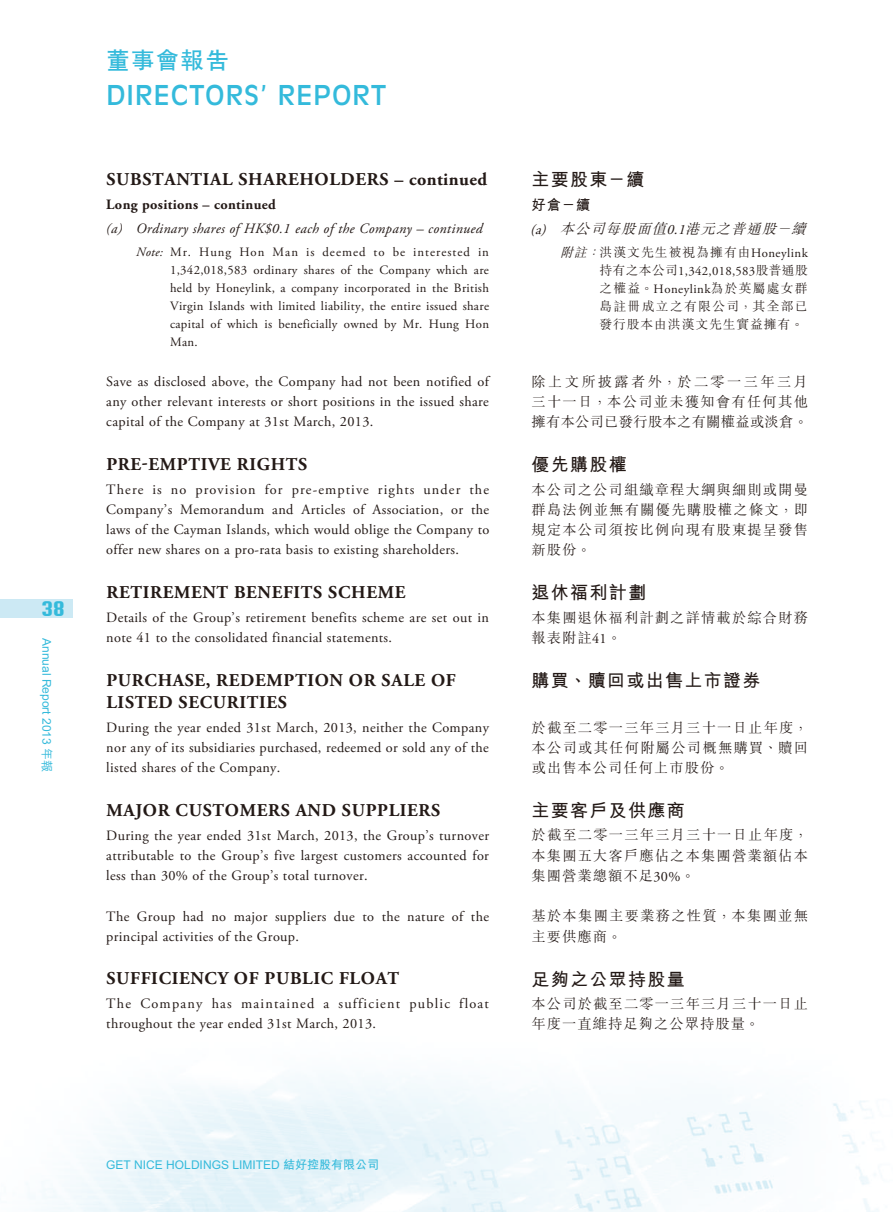
<style>
.page{position:relative;width:893px;height:1212px;background:#fff}
.page>*{position:absolute;margin:0;border:0;box-sizing:border-box;transform-origin:0 0}
.t1{font:27px "Antique Olive Std";letter-spacing:.03em;color:#34badb}
.t2{font:700 24px "C Hei 2 HK";letter-spacing:.03em;color:#34badb}
.t3{font:700 21px "Briem Akademi Std";color:#34badb}
.t4{font:700 18px/22.5px "Adobe Garamond Pro";letter-spacing:.04em;color:#231916}
.t5{font:700 18px "M Hei HK";letter-spacing:.075em;color:#231916}
.t6{font:14.25px/20.2px "Adobe Garamond Pro";letter-spacing:.025em;color:#231916;text-align:justify}
.t7{font:300 14.25px/20.2px "M Sung HK";letter-spacing:.08em;color:#231916;text-align:justify}
.t8{font:14.25px/20.2px "Adobe Garamond Pro";letter-spacing:.085em;color:#231916}
.t9{font:italic 14.25px "Adobe Garamond Pro";letter-spacing:.025em;color:#231916}
.t10{font:700 14.25px "Adobe Garamond Pro";letter-spacing:.025em;color:#231916}
.t11{font:italic 300 14.25px "M Sung HK";color:#231916}
.t12{font:700 14.25px "M Hei HK";color:#231916}
.t13{font:12.75px/18px "Adobe Garamond Pro";letter-spacing:.025em;color:#231916;text-align:justify}
.t14{font:300 12.75px/18px "M Sung HK";letter-spacing:.085em;color:#231916;text-align:justify}
.t15{font:700 12px "M Hei HK";color:#34badb}
.t16{font:500 12px "M Hei HK";color:#34badb}
.s1{font-style:italic}
.s2{font-family:"Adobe Garamond Pro";font-weight:400}
.s3{font-family:"M Sung HK";font-weight:300}
</style>
<div class="page">
<img style="left:42px;top:1076px;width:840px;height:136px">
<div style="left:0;top:600px;width:72px;height:18px;background:#cce9f4"></div>
<h3 class="t3" style="left:42px;top:597px;width:25px">38</h3>
<p class="t16" style="left:56px;top:638px;width:136px;rotate:90deg">Annual Report 2013 年報</p>
<h2 class="t2" style="left:106px;top:43px;width:124px">董事會報告</h2>
<h1 class="t1" style="left:106px;top:79px;width:281px">DIRECTORS’ REPORT</h1>
<p class="t4" style="left:106px;top:168px;width:382px">SUBSTANTIAL SHAREHOLDERS – continued</p>
<p class="t10" style="left:106px;top:196px;width:171px">Long positions – continued</p>
<p class="t9" style="left:106px;top:220px;width:378px">(a) Ordinary shares of HK$0.1 each of the Company – continued</p>
<p class="t13" style="left:170px;top:244px;width:320px;text-indent:-34px"><span class="s1">Note:</span> Mr. Hung Hon Man is deemed to be interested in 1,342,018,583 ordinary shares of the Company which are held by Honeylink, a company incorporated in the British Virgin Islands with limited liability, the entire issued share capital of which is beneficially owned by Mr. Hung Hon Man.</p>
<p class="t6" style="left:106px;top:372px;width:384px">Save as disclosed above, the Company had not been notified of any other relevant interests or short positions in the issued share capital of the Company at 31st March, 2013.</p>
<p class="t4" style="left:106px;top:453px;width:202px">PRE-EMPTIVE RIGHTS</p>
<p class="t6" style="left:106px;top:480px;width:385px">There is no provision for pre-emptive rights under the Company’s Memorandum and Articles of Association, or the laws of the Cayman Islands, which would oblige the Company to offer new shares on a pro-rata basis to existing shareholders.</p>
<p class="t4" style="left:106px;top:581px;width:300px">RETIREMENT BENEFITS SCHEME</p>
<p class="t6" style="left:106px;top:608px;width:384px">Details of the Group’s retirement benefits scheme are set out in note 41 to the consolidated financial statements.</p>
<p class="t4" style="left:106px;top:669px;width:351px">PURCHASE, REDEMPTION OR SALE OF<br>LISTED SECURITIES</p>
<p class="t6" style="left:106px;top:718px;width:384px">During the year ended 31st March, 2013, neither the Company nor any of its subsidiaries purchased, redeemed or sold any of the listed shares of the Company.</p>
<p class="t4" style="left:106px;top:799px;width:335px">MAJOR CUSTOMERS AND SUPPLIERS</p>
<p class="t6" style="left:106px;top:825px;width:384px">During the year ended 31st March, 2013, the Group’s turnover attributable to the Group’s five largest customers accounted for less than 30% of the Group’s total turnover.</p>
<p class="t6" style="left:106px;top:906px;width:384px">The Group had no major suppliers due to the nature of the principal activities of the Group.</p>
<p class="t4" style="left:106px;top:968px;width:294px">SUFFICIENCY OF PUBLIC FLOAT</p>
<p class="t8" style="left:106px;top:994px;width:384px">The Company has maintained a sufficient public float throughout the year ended 31st March, 2013.</p>
<p class="t5" style="left:531px;top:166px;width:114px">主要股東－續</p>
<p class="t12" style="left:531px;top:194px;width:60px">好倉－續</p>
<p class="t11" style="left:530px;top:219px;width:282px"><span class="s2">(a)</span> 本公司每股面值<span class="s2">0.1</span>港元之普通股－續</p>
<p class="t14" style="left:560px;top:243px;width:249px"><span class="s1">附註：</span>洪漢文先生被視為擁有由<span class="s2">Honeylink</span></p>
<p class="t13" style="left:599px;top:263px;width:210px"><span class="s3">持有之本公司</span>1,342,018,583<span class="s3">股普通股</span></p>
<p class="t14" style="left:599px;top:279px;width:210px">之權益。<span class="s2">Honeylink</span>為於英屬處女群島註冊成立之有限公司，其全部已發行股本由洪漢文先生實益擁有。</p>
<p class="t7" style="left:531px;top:371px;width:278px">除上文所披露者外，於二零一三年三月三十一日，本公司並未獲知會有任何其他擁有本公司已發行股本之有關權益或淡倉。</p>
<p class="t5" style="left:531px;top:451px;width:97px">優先購股權</p>
<p class="t7" style="left:531px;top:479px;width:278px">本公司之公司組織章程大綱與細則或開曼群島法例並無有關優先購股權之條文，即規定本公司須按比例向現有股東提呈發售新股份。</p>
<p class="t5" style="left:531px;top:579px;width:116px">退休福利計劃</p>
<p class="t7" style="left:531px;top:607px;width:278px">本集團退休福利計劃之詳情載於綜合財務報表附註<span class="s2">41</span>。</p>
<p class="t5" style="left:531px;top:667px;width:230px">購買、贖回或出售上市證券</p>
<p class="t7" style="left:531px;top:717px;width:278px">於截至二零一三年三月三十一日止年度，本公司或其任何附屬公司概無購買、贖回或出售本公司任何上市股份。</p>
<p class="t5" style="left:531px;top:797px;width:155px">主要客戶及供應商</p>
<p class="t7" style="left:531px;top:824px;width:278px">於截至二零一三年三月三十一日止年度，本集團五大客戶應佔之本集團營業額佔本集團營業總額不足<span class="s2">30%</span>。</p>
<p class="t7" style="left:531px;top:905px;width:278px">基於本集團主要業務之性質，本集團並無主要供應商。</p>
<p class="t5" style="left:531px;top:966px;width:155px">足夠之公眾持股量</p>
<p class="t7" style="left:531px;top:993px;width:278px">本公司於截至二零一三年三月三十一日止年度一直維持足夠之公眾持股量。</p>
<p class="t15" style="left:106px;top:1155px;width:274px">GET NICE HOLDINGS LIMITED 結好控股有限公司</p>
</div>
